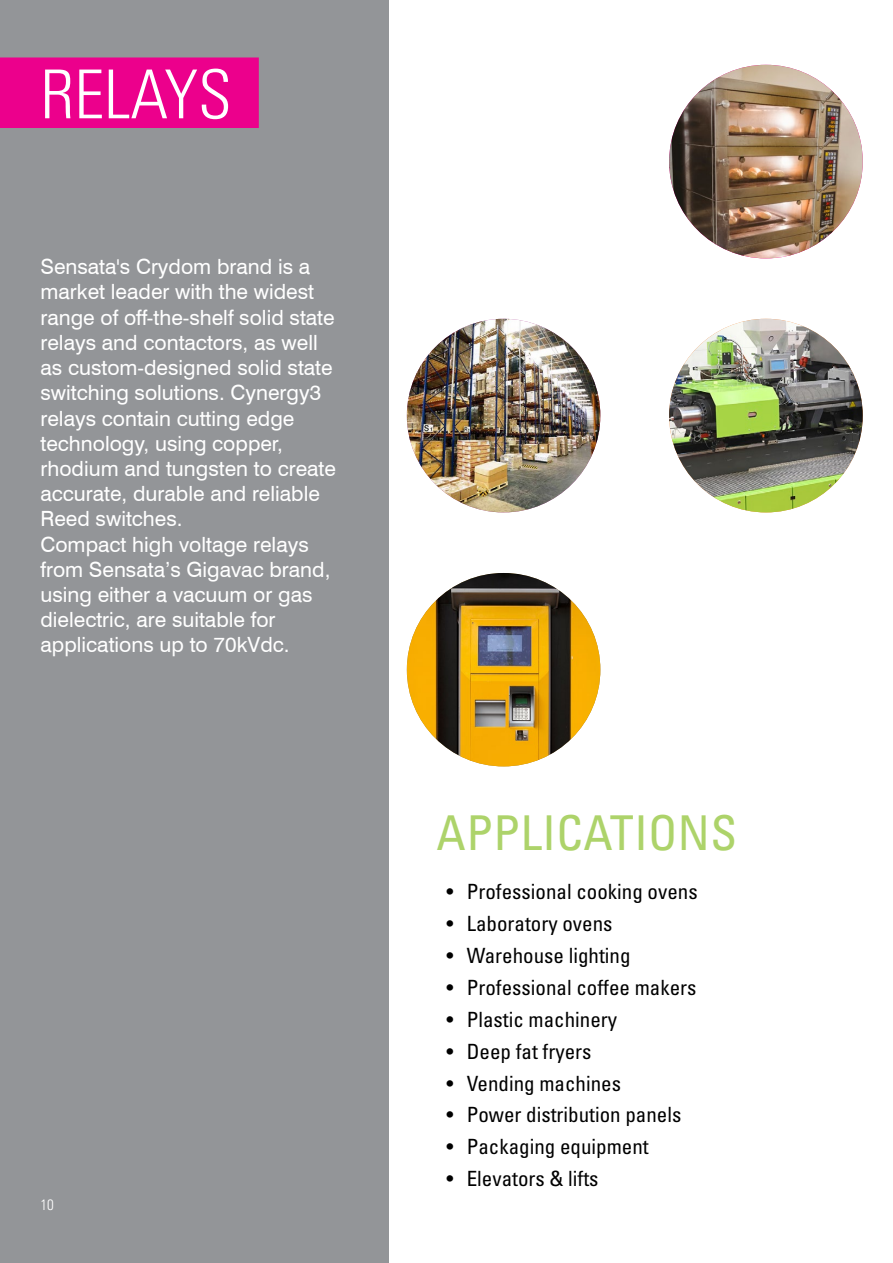
<style>
.page{position:relative;width:893px;height:1263px;background:#fff}
.page>*{position:absolute;margin:0;border:0;box-sizing:border-box;transform-origin:0 0}
.t1{font:300 condensed 67.5px "Univers";color:#fff}
.t2{font:condensed 48px "Univers LT Std";letter-spacing:.01em;color:#add36a}
.t3{font:21px/25.2px "Swiss 721 BT";color:#fff}
.t4{font:condensed 21px "Univers LT Std";color:#000}
.t5{font:300 condensed 15px "Univers";color:#fff}
</style>
<div class="page">
<div style="left:0;top:0;width:389px;height:1263px;background:#939598"></div>
<div style="left:0;top:57px;width:259px;height:71px;background:#ec008c"></div>
<img style="left:669px;top:65px;width:194px;height:193px;border-radius:97px">
<img style="left:407px;top:319px;width:193px;height:193px;border-radius:97px">
<img style="left:669px;top:319px;width:194px;height:193px;border-radius:97px">
<img style="left:407px;top:573px;width:193px;height:193px;border-radius:97px">
<h1 class="t1" style="left:40px;top:54px;width:193px">RELAYS</h1>
<p class="t3" style="left:40px;top:254px;width:297px">Sensata's Crydom brand is a market leader with the widest range of off-the-shelf solid state relays and contactors, as well as custom-designed solid state switching solutions. Cynergy3 relays contain cutting edge technology, using copper, rhodium and tungsten to create accurate, durable and reliable<br>Reed switches.<br>Compact high voltage relays from Sensata’s Gigavac brand, using either a vacuum or gas dielectric, are suitable for applications up to 70kVdc.</p>
<p class="t5" style="left:40px;top:1196px;width:15px">10</p>
<h2 class="t2" style="left:437px;top:803px;width:302px">APPLICATIONS</h2>
<p class="t4" style="left:446px;top:878px;width:253px">• Professional cooking ovens</p>
<p class="t4" style="left:446px;top:910px;width:168px">• Laboratory ovens</p>
<p class="t4" style="left:446px;top:942px;width:186px">• Warehouse lighting</p>
<p class="t4" style="left:446px;top:974px;width:252px">• Professional coffee makers</p>
<p class="t4" style="left:446px;top:1006px;width:172px">• Plastic machinery</p>
<p class="t4" style="left:446px;top:1038px;width:147px">• Deep fat fryers</p>
<p class="t4" style="left:446px;top:1070px;width:176px">• Vending machines</p>
<p class="t4" style="left:446px;top:1102px;width:236px">• Power distribution panels</p>
<p class="t4" style="left:446px;top:1133px;width:204px">• Packaging equipment</p>
<p class="t4" style="left:446px;top:1165px;width:154px">• Elevators &amp; lifts</p>
</div>
